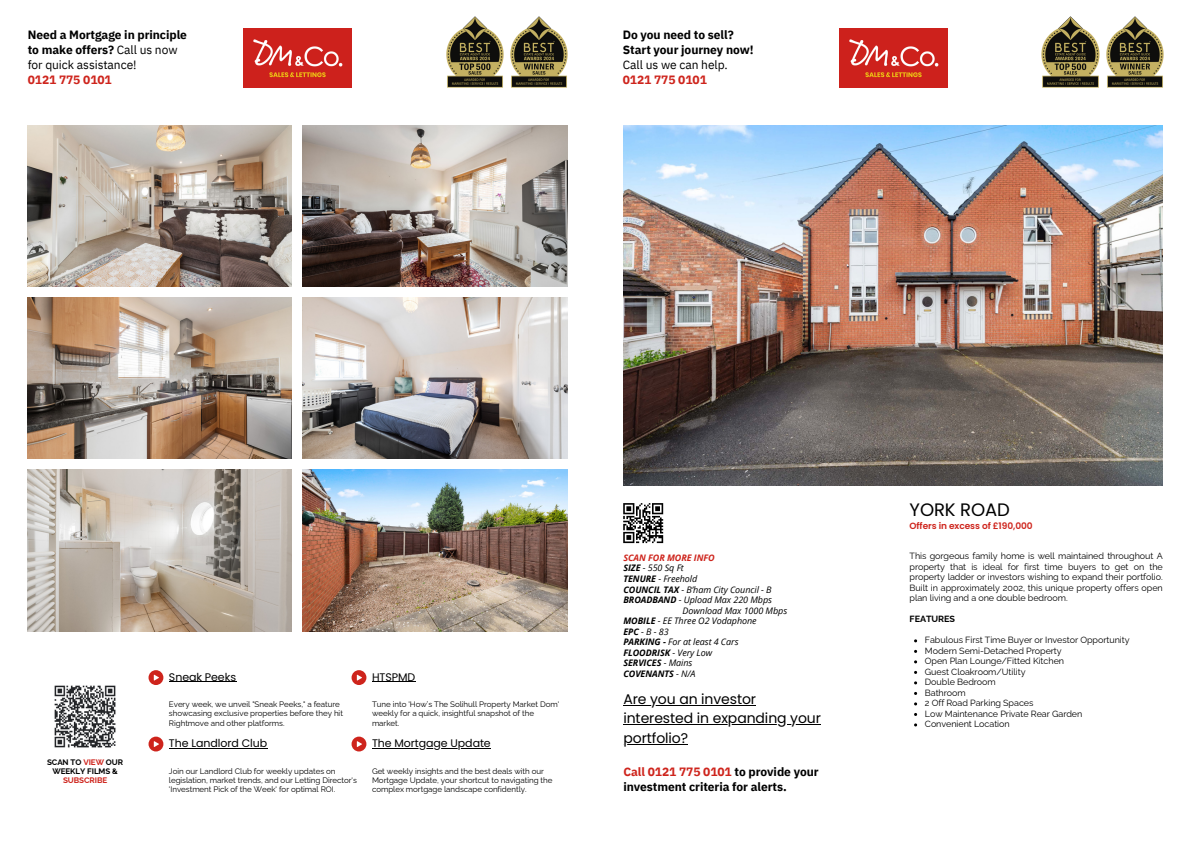
<style>
.page{position:relative;width:1191px;height:843px;background:#fff}
.page>*{position:absolute;margin:0;border:0;box-sizing:border-box;transform-origin:0 0}
.t1{font:18px "Poppins";letter-spacing:-.005em;color:#000}
.t2{font:14px "Poppins";letter-spacing:-.005em;color:#000}
.t3{font:700 12px/15px "IBM Plex Sans";letter-spacing:-.005em;color:#000}
.t4{font:11px "Poppins";letter-spacing:-.005em;color:#000}
.t5{font:9px/10.5px "Raleway";letter-spacing:-.005em;color:#000;text-align:justify}
.t6{font:italic 9px "Open Sans";letter-spacing:-.005em;color:#000}
.t7{font:italic 700 9px "Open Sans";letter-spacing:-.005em;color:#000}
.t8{font:600 9px "Poppins";letter-spacing:-.005em;color:#ce241c}
.t9{font:italic 700 9px "Open Sans";letter-spacing:-.005em;color:#ce241c}
.t10{font:700 9px "Raleway";letter-spacing:-.005em;color:#000}
.t11{font:8px/9.3px "Raleway";letter-spacing:-.005em;color:#000}
.t12{font:700 8px/9.3px "Raleway";letter-spacing:-.005em;color:#000;text-align:center}
.s1{font-weight:400}
.s2{color:#ce241c}
.s3{font-weight:700}
</style>
<div class="page">
<img style="left:28px;top:125px;width:264px;height:161px">
<img style="left:28px;top:297px;width:264px;height:162px">
<img style="left:28px;top:470px;width:264px;height:161px">
<img style="left:303px;top:125px;width:264px;height:161px">
<img style="left:303px;top:297px;width:264px;height:162px">
<img style="left:303px;top:470px;width:264px;height:161px">
<img style="left:243px;top:28px;width:108px;height:59px">
<svg style="left:148px;top:670px;width:15px;height:14px"></svg>
<svg style="left:351px;top:670px;width:15px;height:14px"></svg>
<svg style="left:148px;top:736px;width:15px;height:15px"></svg>
<svg style="left:351px;top:736px;width:15px;height:15px"></svg>
<img style="left:446px;top:16px;width:58px;height:72px">
<img style="left:510px;top:16px;width:58px;height:72px">
<img style="left:623px;top:125px;width:539px;height:360px">
<img style="left:839px;top:28px;width:108px;height:59px">
<img style="left:1041px;top:16px;width:59px;height:72px">
<img style="left:1106px;top:16px;width:58px;height:72px">
<hr style="left:372px;top:681px;width:43px;height:1px;background:#000">
<hr style="left:372px;top:747px;width:118px;height:1px;background:#000">
<hr style="left:169px;top:681px;width:67px;height:1px;background:#000">
<hr style="left:169px;top:747px;width:98px;height:1px;background:#000">
<img style="left:54px;top:685px;width:62px;height:63px">
<hr style="left:623px;top:704px;width:133px;height:1px;background:#000">
<hr style="left:623px;top:724px;width:197px;height:1px;background:#000">
<hr style="left:623px;top:743px;width:65px;height:1px;background:#000">
<svg style="left:623px;top:503px;width:40px;height:40px"></svg>
<p class="t3" style="left:28px;top:27px;width:161px">Need a Mortgage in principle to make offers? <span class="s1">Call us now for quick assistance!<br></span><span class="s2">0121 775 0101</span></p>
<h5 class="t3" style="left:622px;top:27px;width:132px">Do you need to sell?<br>Start your journey now!<br><span class="s1">Call us we can help.<br></span><span class="s2">0121 775 0101</span></h5>
<h5 class="t4" style="left:169px;top:668px;width:69px">Sneak Peeks</h5>
<p class="t4" style="left:372px;top:668px;width:45px">HTSPMD</p>
<p class="t9" style="left:623px;top:551px;width:93px">SCAN FOR MORE INFO</p>
<p class="t6" style="left:623px;top:561px;width:62px"><span class="s3">SIZE</span> - 550 Sq Ft</p>
<p class="t6" style="left:623px;top:572px;width:75px"><span class="s3">TENURE</span> - Freehold</p>
<p class="t6" style="left:623px;top:582px;width:150px"><span class="s3">COUNCIL TAX</span> - B’ham City Council - B</p>
<p class="t6" style="left:623px;top:593px;width:150px"><span class="s3">BROADBAND</span> - Upload Max 220 Mbps</p>
<p class="t6" style="left:682px;top:603px;width:106px">Download Max 1000 Mbps</p>
<p class="t6" style="left:623px;top:614px;width:135px"><span class="s3">MOBILE</span> - EE Three O2 Vodaphone</p>
<p class="t6" style="left:623px;top:624px;width:47px"><span class="s3">EPC</span>-B-83</p>
<p class="t6" style="left:623px;top:635px;width:117px"><span class="s3">PARKING -</span> For at least 4 Cars</p>
<p class="t7" style="left:623px;top:645px;width:90px">FLOODRISK <span class="s1">- Very Low</span></p>
<p class="t7" style="left:623px;top:656px;width:70px">SERVICES <span class="s1">- Mains</span></p>
<p class="t7" style="left:623px;top:666px;width:74px">COVENANTS <span class="s1">- N/A</span></p>
<h5 class="t11" style="left:169px;top:699px;width:175px">Every week, we unveil "Sneak Peeks," a feature showcasing exclusive properties before they hit<br>Rightmove and other platforms.</h5>
<p class="t4" style="left:169px;top:735px;width:100px">The Landlord Club</p>
<p class="t12" style="left:47px;top:757px;width:78px">SCAN TO <span class="s2">VIEW</span> OUR<br>WEEKLY FILMS &amp;<br><span class="s2">SUBSCRIBE</span></p>
<h3 class="t11" style="left:169px;top:765px;width:189px">Join our Landlord Club for weekly updates on legislation, market trends, and our Letting Director's 'Investment Pick of the Week' for optimal ROI.</h3>
<p class="t11" style="left:372px;top:699px;width:189px">Tune into 'How’s The Solihull Property Market Dom' weekly for a quick, insightful snapshot of the market.</p>
<p class="t4" style="left:372px;top:735px;width:120px">The Mortgage Update</p>
<p class="t11" style="left:372px;top:765px;width:182px">Get weekly insights and the best deals with our<br>Mortgage Update, your shortcut to navigating the complex mortgage landscape confidently.</p>
<h5 class="t2" style="left:623px;top:689px;width:134px">Are you an investor</h5>
<p class="t2" style="left:623px;top:708px;width:199px">interested in expanding your</p>
<p class="t2" style="left:623px;top:728px;width:66px">portfolio?</p>
<p class="t3" style="left:623px;top:763px;width:197px"><span class="s2">Call 0121 775 0101</span> to provide your investment criteria for alerts.</p>
<p class="t1" style="left:909px;top:497px;width:102px">YORK ROAD</p>
<h2 class="t5" style="left:909px;top:550px;width:255px">This gorgeous family home is well maintained throughout A property that is ideal for first time buyers to get on the property ladder or investors wishing to expand their portfolio.<br>Built in approximately 2002, this unique property offers open plan living and a one double bedroom.</h2>
<h1 class="t10" style="left:909px;top:613px;width:47px">FEATURES</h1>
<p class="t5" style="left:924px;top:634px;width:206px">Fabulous First Time Buyer or Investor Opportunity</p>
<p class="t5" style="left:924px;top:645px;width:138px">Modern Semi-Detached Property</p>
<h6 class="t5" style="left:924px;top:655px;width:141px">Open Plan Lounge/Fitted Kitchen</h6>
<p class="t5" style="left:924px;top:666px;width:102px">Guest Cloakroom/Utility</p>
<p class="t5" style="left:924px;top:676px;width:72px">Double Bedroom</p>
<p class="t5" style="left:924px;top:687px;width:42px">Bathroom</p>
<p class="t5" style="left:924px;top:697px;width:110px">2 Off Road Parking Spaces</p>
<p class="t5" style="left:924px;top:708px;width:159px">Low Maintenance Private Rear Garden</p>
<p class="t5" style="left:924px;top:718px;width:86px">Convenient Location</p>
<p class="t8" style="left:909px;top:519px;width:125px">Offers in excess of £190,000</p>
</div>
